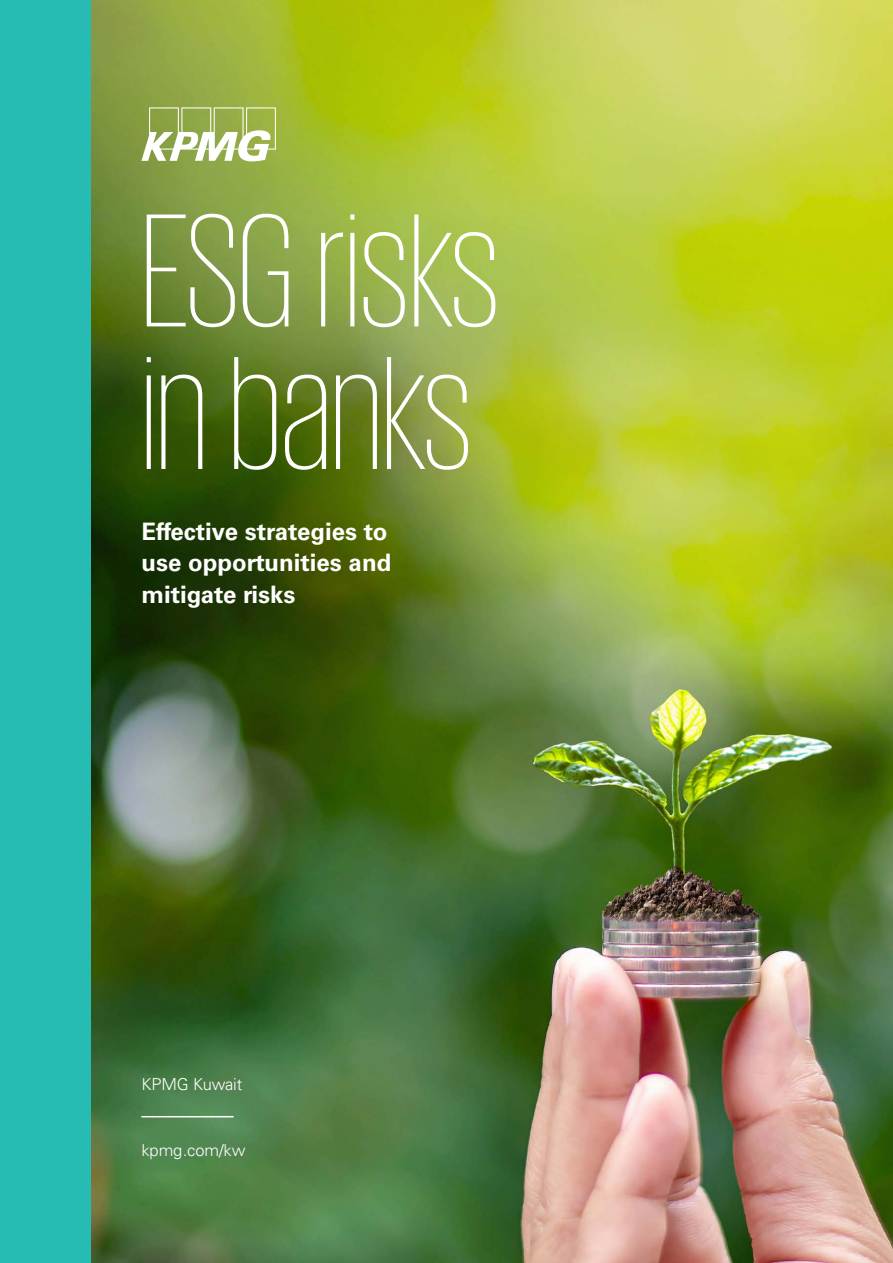
<style>
.page{position:relative;width:893px;height:1263px;background:#fff}
.page>*{position:absolute;margin:0;border:0;box-sizing:border-box;transform-origin:0 0}
.t1{font:200 165px/142.5px "KPMG";color:#fff}
.t2{font:700 24px/31.5px "Univers LT Std";color:#fff}
.t3{font:300 16.5px "Univers LT Std";letter-spacing:-.005em;color:#fff}
</style>
<div class="page">
<img style="left:90px;top:0;width:803px;height:1263px">
<hr style="left:141px;top:1116px;width:93px;height:1px;background:#fff">
<svg style="left:141px;top:107px;width:135px;height:54px"></svg>
<div style="left:0;top:0;width:90px;height:1263px;background:#26bcb4"></div>
<h1 class="t1" style="left:141px;top:196px;width:360px">ESG risks in banks</h1>
<p class="t2" style="left:141px;top:516px;width:251px">Effective strategies to use opportunities and mitigate risks</p>
<p class="t3" style="left:141px;top:1074px;width:102px">KPMG Kuwait</p>
<p class="t3" style="left:141px;top:1140px;width:106px">kpmg.com/kw</p>
</div>
